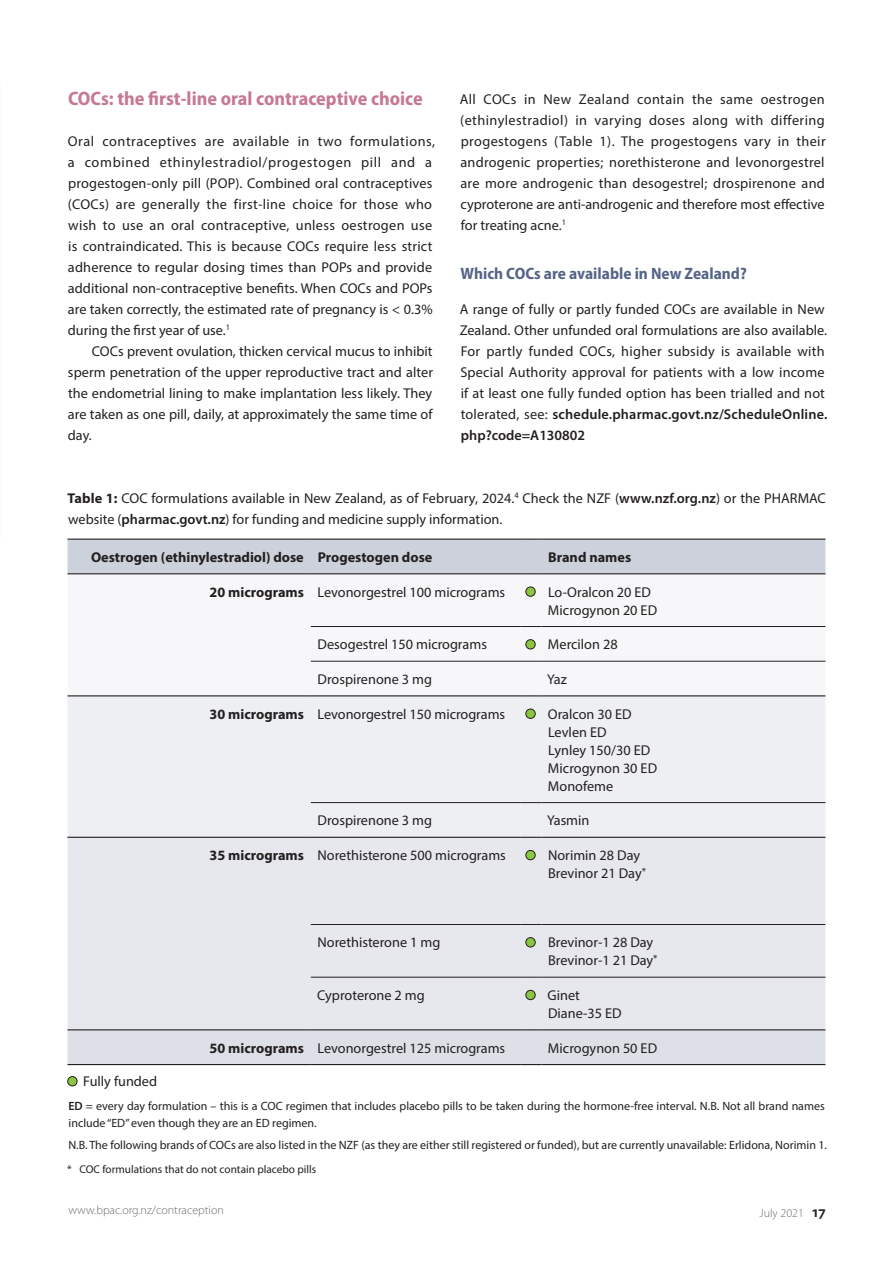
<style>
.page{position:relative;width:893px;height:1263px;background:#fff}
.page>*{position:absolute;margin:0;border:0;box-sizing:border-box;transform-origin:0 0}
.t1{font:700 semi-condensed 19.5px "Myriad Pro";color:#c57993}
.t2{font:700 semi-condensed 16.5px "Myriad Pro";color:#566487}
.t3{font:14.25px/21px "Myriad Pro";color:#231f20}
.t4{font:700 14.25px "Myriad Pro";color:#231f20}
.t5{font:12px/16.5px "Myriad Pro";color:#231f20}
.t6{font:300 12px "Myriad Pro";color:#6c6d70}
.t7{font:11.25px "Myriad Pro";color:#231f20}
.s1{font-weight:600}
.s2{font-weight:700}
.s3{font-weight:600;font-size:15.75px;color:#231f20}
</style>
<div class="page">
<svg style="left:68px;top:574px;width:757px;height:88px"></svg>
<div style="left:68px;top:696px;width:757px;height:141px;background:#eeeff3"></div>
<div style="left:68px;top:838px;width:757px;height:191px;background:#e6e8ed"></div>
<hr style="left:311px;top:626px;width:209px;height:1px;background:#231f20">
<svg style="left:520px;top:626px;width:21px;height:1px"></svg>
<hr style="left:541px;top:626px;width:284px;height:1px;background:#231f20">
<hr style="left:311px;top:661px;width:209px;height:1px;background:#231f20">
<svg style="left:520px;top:661px;width:21px;height:1px"></svg>
<hr style="left:541px;top:661px;width:284px;height:1px;background:#231f20">
<hr style="left:311px;top:802px;width:209px;height:1px;background:#231f20">
<svg style="left:520px;top:802px;width:21px;height:1px"></svg>
<hr style="left:541px;top:802px;width:284px;height:1px;background:#231f20">
<hr style="left:311px;top:924px;width:209px;height:1px;background:#231f20">
<svg style="left:520px;top:924px;width:21px;height:1px"></svg>
<hr style="left:541px;top:924px;width:284px;height:1px;background:#231f20">
<hr style="left:311px;top:977px;width:209px;height:1px;background:#231f20">
<svg style="left:520px;top:977px;width:21px;height:1px"></svg>
<hr style="left:541px;top:977px;width:284px;height:1px;background:#231f20">
<div style="left:68px;top:539px;width:757px;height:35px;background:#ccd1db"></div>
<hr style="left:541px;top:573px;width:284px;height:1px;background:#231f20">
<svg style="left:68px;top:1029px;width:757px;height:36px;background:#d3d6dd"></svg>
<hr style="left:541px;top:1064px;width:284px;height:1px;background:#231f20">
<hr style="left:68px;top:695px;width:243px;height:1px;background:#231f20">
<hr style="left:68px;top:837px;width:243px;height:1px;background:#231f20">
<hr style="left:311px;top:695px;width:209px;height:1px;background:#231f20">
<svg style="left:520px;top:695px;width:21px;height:1px"></svg>
<hr style="left:541px;top:695px;width:284px;height:1px;background:#231f20">
<hr style="left:311px;top:837px;width:209px;height:1px;background:#231f20">
<svg style="left:520px;top:837px;width:21px;height:1px"></svg>
<hr style="left:541px;top:837px;width:284px;height:1px;background:#231f20">
<div style="left:526px;top:587px;width:9px;height:9px;background:#8bc640;border-radius:50%"></div>
<div style="left:526px;top:587px;width:9px;height:9px;border:1px solid #231f20;border-radius:50%"></div>
<div style="left:526px;top:640px;width:9px;height:9px;background:#8bc640;border-radius:50%"></div>
<div style="left:526px;top:639px;width:9px;height:10px;border:1px solid #231f20;border-radius:50%"></div>
<div style="left:526px;top:709px;width:9px;height:9px;background:#8bc640;border-radius:50%"></div>
<div style="left:526px;top:709px;width:9px;height:10px;border:1px solid #231f20;border-radius:50%"></div>
<div style="left:526px;top:850px;width:9px;height:10px;background:#8bc640;border-radius:50%"></div>
<div style="left:526px;top:850px;width:9px;height:10px;border:1px solid #231f20;border-radius:50%"></div>
<div style="left:526px;top:938px;width:9px;height:9px;background:#8bc640;border-radius:50%"></div>
<div style="left:526px;top:937px;width:9px;height:10px;border:1px solid #231f20;border-radius:50%"></div>
<div style="left:526px;top:990px;width:9px;height:10px;background:#8bc640;border-radius:50%"></div>
<div style="left:526px;top:990px;width:9px;height:10px;border:1px solid #231f20;border-radius:50%"></div>
<div style="left:68px;top:1076px;width:9px;height:10px;background:#8bc640;border-radius:50%"></div>
<div style="left:68px;top:1076px;width:9px;height:10px;border:1px solid #231f20;border-radius:50%"></div>
<h1 class="t1" style="left:68px;top:87px;width:356px">COCs: the first-line oral contraceptive choice</h1>
<p class="t3" style="left:68px;top:130px;width:369px">Oral contraceptives are available in two formulations, a combined ethinylestradiol/progestogen pill and a progestogen-only pill (POP). Combined oral contraceptives (COCs) are generally the first-line choice for those who wish to use an oral contraceptive, unless oestrogen use is contraindicated. This is because COCs require less strict adherence to regular dosing times than POPs and provide additional non-contraceptive benefits. When COCs and POPs are taken correctly, the estimated rate of pregnancy is &lt; 0.3% during the first year of use.<sup>1</sup></p>
<p class="t3" style="left:68px;top:340px;width:367px;text-align:justify;text-indent:24px">COCs prevent ovulation, thicken cervical mucus to inhibit sperm penetration of the upper reproductive tract and alter the endometrial lining to make implantation less likely. They are taken as one pill, daily, at approximately the same time of day.</p>
<p class="t3" style="left:460px;top:88px;width:367px;text-align:justify">All COCs in New Zealand contain the same oestrogen (ethinylestradiol) in varying doses along with differing progestogens (Table 1). The progestogens vary in their androgenic properties; norethisterone and levonorgestrel are more androgenic than desogestrel; drospirenone and cyproterone are anti-androgenic and therefore most effective for treating acne.<sup>1</sup></p>
<p class="t2" style="left:460px;top:264px;width:288px">Which COCs are available in New Zealand?</p>
<p class="t3" style="left:460px;top:298px;width:369px">A range of fully or partly funded COCs are available in New Zealand. Other unfunded oral formulations are also available.<br>For partly funded COCs, higher subsidy is available with Special Authority approval for patients with a low income if at least one fully funded option has been trialled and not tolerated, see: <span class="s1">schedule.pharmac.govt.nz/ScheduleOnline. php?code=A130802</span></p>
<p class="t3" style="left:68px;top:487px;width:760px"><span class="s2">Table 1:</span> COC formulations available in New Zealand, as of February, 2024.<sup>4</sup> Check the NZF (<span class="s1">www.nzf.org.nz</span>) or the PHARMAC website (<span class="s1">pharmac.govt.nz</span>) for funding and medicine supply information.</p>
<p class="t4" style="left:91px;top:548px;width:343px">Oestrogen (ethinylestradiol) dose Progestogen dose</p>
<p class="t4" style="left:548px;top:548px;width:84px">Brand names</p>
<p class="t3" style="left:210px;top:581px;width:297px"><span class="s2">20 micrograms</span> Levonorgestrel 100 micrograms</p>
<p class="t3" style="left:548px;top:582px;width:111px;line-height:18px">Lo-Oralcon 20 ED<br>Microgynon 20 ED</p>
<p class="t3" style="left:318px;top:634px;width:171px">Desogestrel 150 micrograms</p>
<p class="t3" style="left:548px;top:634px;width:71px">Mercilon 28</p>
<p class="t3" style="left:318px;top:668px;width:116px">Drospirenone 3 mg</p>
<p class="t3" style="left:547px;top:668px;width:21px">Yaz</p>
<p class="t3" style="left:210px;top:703px;width:297px"><span class="s2">30 micrograms</span> Levonorgestrel 150 micrograms</p>
<p class="t3" style="left:548px;top:704px;width:111px;line-height:18px">Oralcon 30 ED<br>Levlen ED<br>Lynley 150/30 ED<br>Microgynon 30 ED<br>Monofeme</p>
<p class="t3" style="left:318px;top:810px;width:116px">Drospirenone 3 mg</p>
<p class="t3" style="left:547px;top:810px;width:44px">Yasmin</p>
<p class="t3" style="left:210px;top:844px;width:298px"><span class="s2">35 micrograms</span> Norethisterone 500 micrograms</p>
<p class="t3" style="left:548px;top:846px;width:99px;line-height:18px">Norimin 28 Day<br>Brevinor 21 Day<sup>*</sup></p>
<p class="t3" style="left:318px;top:932px;width:124px">Norethisterone 1 mg</p>
<p class="t3" style="left:548px;top:933px;width:111px;line-height:18px">Brevinor-1 28 Day<br>Brevinor-1 21 Day<sup>*</sup></p>
<p class="t3" style="left:317px;top:984px;width:109px">Cyproterone 2 mg</p>
<p class="t3" style="left:548px;top:986px;width:76px;line-height:18px">Ginet<br>Diane-35 ED</p>
<p class="t3" style="left:210px;top:1037px;width:297px"><span class="s2">50 micrograms</span> Levonorgestrel 125 micrograms</p>
<p class="t3" style="left:548px;top:1037px;width:111px">Microgynon 50 ED</p>
<p class="t3" style="left:83px;top:1070px;width:75px">Fully funded</p>
<p class="t5" style="left:68px;top:1098px;width:758px"><span class="s1">ED</span> = every day formulation – this is a COC regimen that includes placebo pills to be taken during the hormone-free interval. N.B. Not all brand names include “ED” even though they are an ED regimen.</p>
<p class="t5" style="left:68px;top:1137px;width:760px">N.B. The following brands of COCs are also listed in the NZF (as they are either still registered or funded), but are currently unavailable: Erlidona, Norimin 1.</p>
<p class="t7" style="left:67px;top:1162px;width:250px">* COC formulations that do not contain placebo pills</p>
<p class="t6" style="left:69px;top:1202px;width:157px">www.bpac.org.nz/contraception</p>
<p class="t6" style="left:759px;top:1206px;width:67px">July 2021 <span class="s3">17</span></p>
</div>
